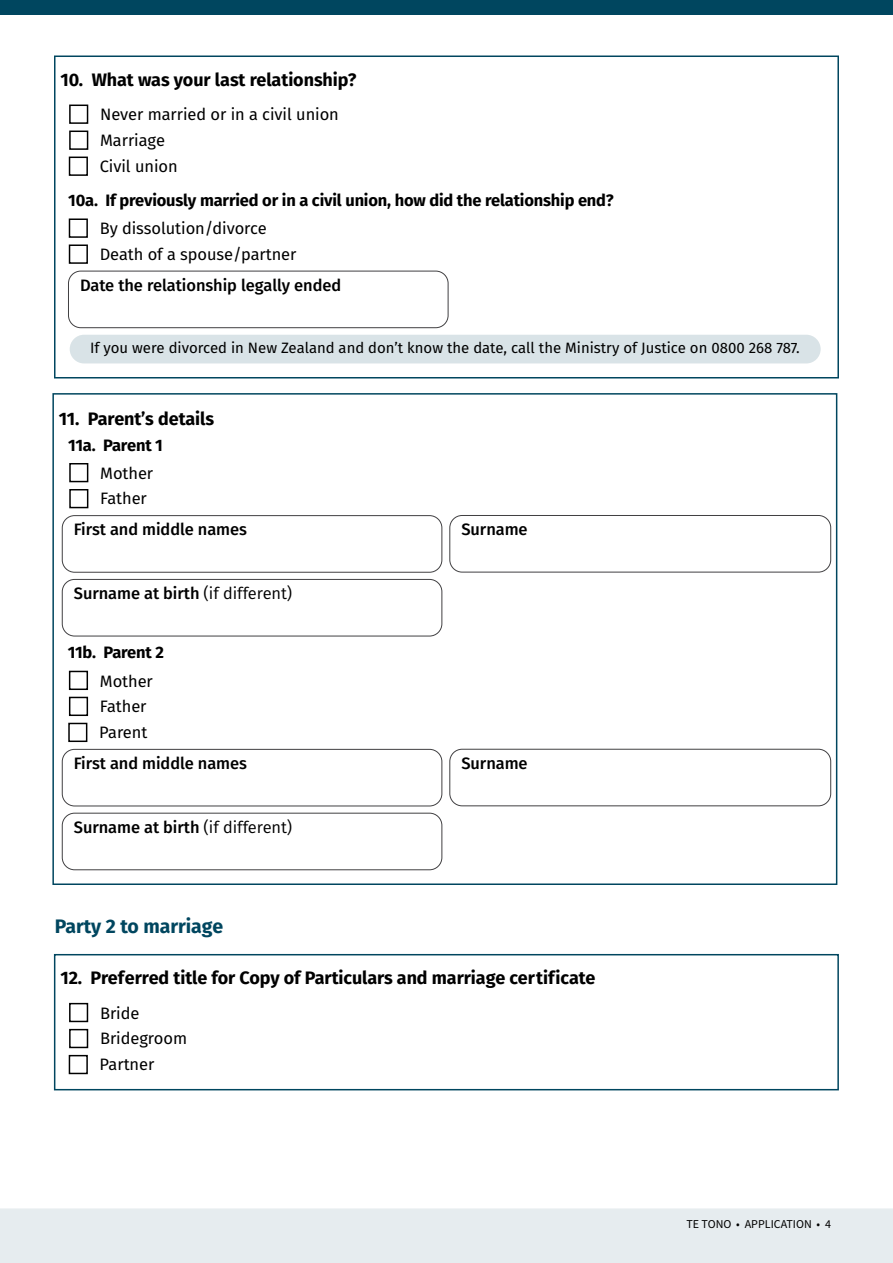
<style>
.page{position:relative;width:893px;height:1263px;background:#fff}
.page>*{position:absolute;margin:0;border:0;box-sizing:border-box;transform-origin:0 0}
.t1{font:700 19.5px "Fira Sans";letter-spacing:-.005em;color:#00465f}
.t2{font:700 18px "Fira Sans";letter-spacing:-.005em;color:#000}
.t3{font:16.5px/26px "Fira Sans";letter-spacing:-.005em;color:#000}
.t4{font:500 16.5px "Fira Sans";letter-spacing:-.005em;color:#000}
.t5{font:700 16.5px "Fira Sans";letter-spacing:-.01em;color:#000}
.t6{font:15px "Fira Sans";color:#000}
.t7{font:12px "Source Sans Pro";color:#000}
.s1{font-weight:400}
</style>
<div class="page">
<div style="left:54px;top:56px;width:785px;height:322px;border:2px solid #00465f"></div>
<div style="left:54px;top:954px;width:785px;height:136px;border:2px solid #00465f"></div>
<div style="left:0;top:1208px;width:893px;height:55px;background:#e6ecef"></div>
<div style="left:0;top:0;width:893px;height:15px;background:#00465f"></div>
<div style="left:70px;top:335px;width:751px;height:28px;background:#d9e3e7;border-radius:14px"></div>
<div style="left:68px;top:271px;width:380px;height:57px;border:1px solid #414042;border-radius:12px"></div>
<div style="left:69px;top:105px;width:19px;height:19px;border:1px solid #000"></div>
<div style="left:69px;top:463px;width:19px;height:19px;border:1px solid #000"></div>
<div style="left:69px;top:671px;width:19px;height:19px;border:1px solid #000"></div>
<div style="left:69px;top:218px;width:19px;height:20px;border:1px solid #000"></div>
<div style="left:69px;top:131px;width:19px;height:19px;border:1px solid #000"></div>
<div style="left:69px;top:489px;width:19px;height:19px;border:1px solid #000"></div>
<div style="left:69px;top:697px;width:19px;height:19px;border:1px solid #000"></div>
<div style="left:68px;top:723px;width:19px;height:19px;border:1px solid #000"></div>
<div style="left:69px;top:244px;width:19px;height:20px;border:1px solid #000"></div>
<div style="left:69px;top:157px;width:19px;height:19px;border:1px solid #000"></div>
<div style="left:62px;top:515px;width:380px;height:57px;border:1px solid #414042;border-radius:12px"></div>
<div style="left:62px;top:749px;width:380px;height:57px;border:1px solid #414042;border-radius:12px"></div>
<div style="left:450px;top:515px;width:381px;height:57px;border:1px solid #414042;border-radius:12px"></div>
<div style="left:450px;top:749px;width:381px;height:57px;border:1px solid #414042;border-radius:12px"></div>
<div style="left:62px;top:579px;width:380px;height:57px;border:1px solid #414042;border-radius:12px"></div>
<div style="left:62px;top:813px;width:380px;height:57px;border:1px solid #414042;border-radius:12px"></div>
<div style="left:69px;top:1003px;width:19px;height:19px;border:1px solid #000"></div>
<div style="left:69px;top:1029px;width:19px;height:19px;border:1px solid #000"></div>
<div style="left:69px;top:1055px;width:19px;height:19px;border:1px solid #000"></div>
<p class="t2" style="left:60px;top:64px;width:297px">10. What was your last relationship?</p>
<p class="t3" style="left:100px;top:101px;width:240px">Never married or in a civil union</p>
<p class="t3" style="left:100px;top:127px;width:67px">Marriage</p>
<p class="t3" style="left:100px;top:153px;width:79px">Civil union</p>
<p class="t5" style="left:68px;top:186px;width:547px">10a. If previously married or in a civil union, how did the relationship end?</p>
<p class="t3" style="left:100px;top:215px;width:169px">By dissolution/divorce</p>
<p class="t3" style="left:100px;top:241px;width:198px">Death of a spouse/partner</p>
<p class="t4" style="left:80px;top:272px;width:263px">Date the relationship legally ended</p>
<p class="t6" style="left:90px;top:336px;width:711px">If you were divorced in New Zealand and don’t know the date, call the Ministry of Justice on 0800 268 787.</p>
<p class="t2" style="left:59px;top:403px;width:157px">11. Parent’s details</p>
<p class="t5" style="left:68px;top:431px;width:96px">11a. Parent 1</p>
<p class="t3" style="left:100px;top:460px;width:55px">Mother</p>
<p class="t3" style="left:100px;top:485px;width:48px">Father</p>
<p class="t4" style="left:74px;top:516px;width:175px">First and middle names</p>
<p class="t4" style="left:74px;top:580px;width:220px">Surname at birth <span class="s1">(if different)</span></p>
<p class="t5" style="left:68px;top:639px;width:98px">11b. Parent 2</p>
<p class="t3" style="left:100px;top:667px;width:55px">Mother</p>
<p class="t3" style="left:99px;top:693px;width:50px">Father<br>Parent</p>
<p class="t4" style="left:74px;top:750px;width:175px">First and middle names</p>
<p class="t4" style="left:74px;top:814px;width:220px">Surname at birth <span class="s1">(if different)</span></p>
<p class="t1" style="left:55px;top:910px;width:170px">Party 2 to marriage</p>
<p class="t4" style="left:461px;top:516px;width:68px">Surname</p>
<p class="t4" style="left:461px;top:750px;width:68px">Surname</p>
<p class="t2" style="left:60px;top:963px;width:537px">12. Preferred title for Copy of Particulars and marriage certificate</p>
<p class="t3" style="left:100px;top:999px;width:41px">Bride</p>
<p class="t3" style="left:100px;top:1025px;width:89px">Bridegroom<br>Partner</p>
<p class="t7" style="left:686px;top:1216px;width:146px">TE TONO • APPLICATION • 4</p>
</div>
